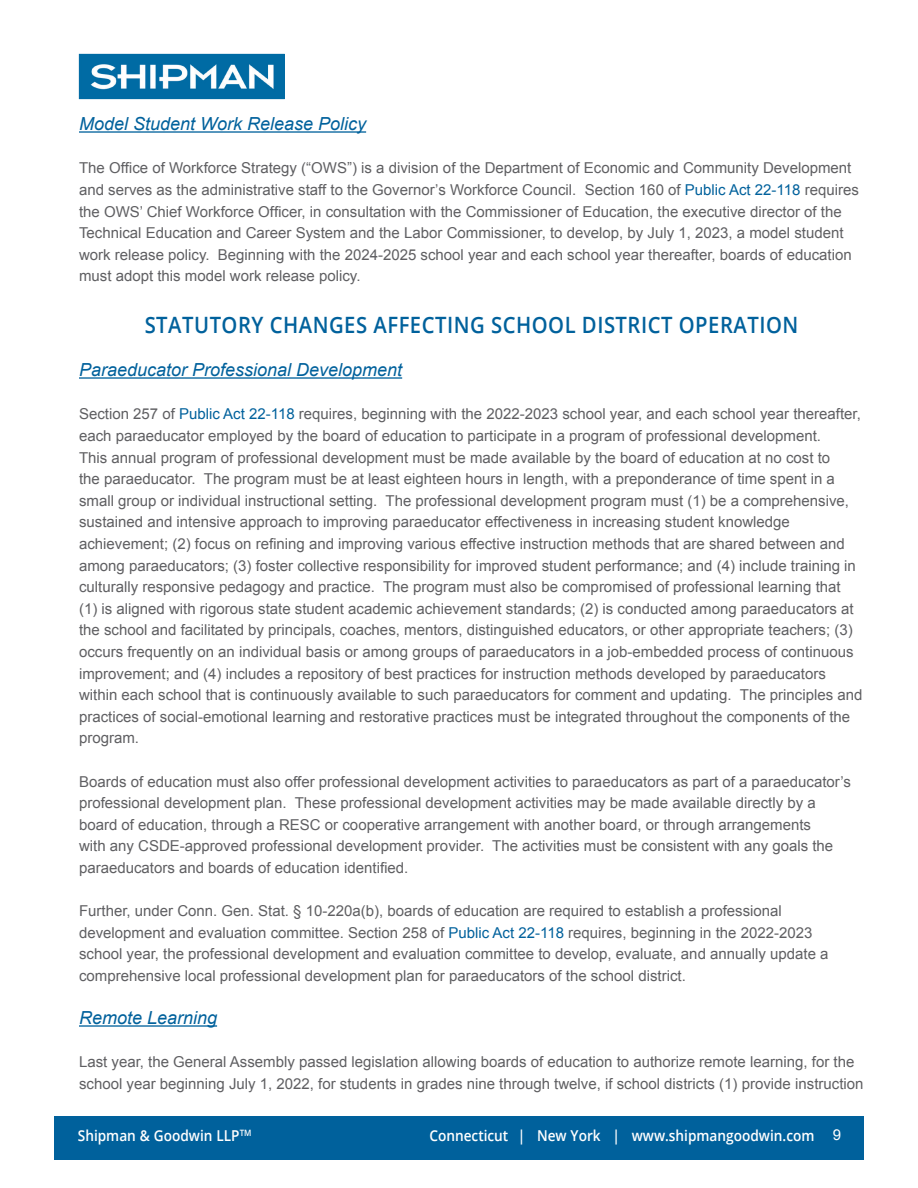
<style>
.page{position:relative;width:918px;height:1188px;background:#fff}
.page>*{position:absolute;margin:0;border:0;box-sizing:border-box;transform-origin:0 0}
.t1{font:600 22.5px "Open Sans";letter-spacing:.025em;color:#00619c;scale:.9 1}
.t2{font:italic 18px "Arial";color:#00619c}
.t3{font:15px/21.6px "Arial";color:#5f5f62}
.t4{font:600 15px "Open Sans";color:#fff;scale:.91 1}
.t5{font:15px "Arial";color:#fff}
.t6{font:600 8.7px "Open Sans";color:#fff;scale:.91 1}
.s1{color:#00619c}
</style>
<div class="page">
<hr style="left:79px;top:131px;width:287px;height:2px;background:#00619c">
<hr style="left:79px;top:377px;width:323px;height:2px;background:#00619c">
<hr style="left:79px;top:1025px;width:138px;height:2px;background:#00619c">
<img style="left:81px;top:56px;width:202px;height:41px">
<div style="left:79px;top:54px;width:206px;height:45px;border:1px solid #006ba4"></div>
<div style="left:54px;top:1116px;width:810px;height:44px;background:#00619c"></div>
<p class="t2" style="left:79px;top:112px;width:289px">Model Student Work Release Policy</p>
<p class="t3" style="left:79px;top:157px;width:774px">The Office of Workforce Strategy (“OWS”) is a division of the Department of Economic and Community Development</p>
<p class="t3" style="left:79px;top:179px;width:781px">and serves as the administrative staff to the Governor’s Workforce Council. Section 160 of <span class="s1">Public Act 22-118</span> requires</p>
<p class="t3" style="left:79px;top:201px;width:764px">the OWS’ Chief Workforce Officer, in consultation with the Commissioner of Education, the executive director of the</p>
<p class="t3" style="left:79px;top:222px;width:766px">Technical Education and Career System and the Labor Commissioner, to develop, by July 1, 2023, a model student</p>
<p class="t3" style="left:79px;top:244px;width:774px">work release policy. Beginning with the 2024-2025 school year and each school year thereafter, boards of education</p>
<p class="t3" style="left:79px;top:265px;width:283px">must adopt this model work release policy.</p>
<h3 class="t1" style="left:145px;top:309px;width:728px">STATUTORY CHANGES AFFECTING SCHOOL DISTRICT OPERATION</h3>
<p class="t2" style="left:79px;top:358px;width:325px">Paraeducator Professional Development</p>
<p class="t3" style="left:79px;top:403px;width:783px">Section 257 of <span class="s1">Public Act 22-118</span> requires, beginning with the 2022-2023 school year, and each school year thereafter, each paraeducator employed by the board of education to participate in a program of professional development.<br>This annual program of professional development must be made available by the board of education at no cost to<br>the paraeducator. The program must be at least eighteen hours in length, with a preponderance of time spent in a small group or individual instructional setting. The professional development program must (1) be a comprehensive, sustained and intensive approach to improving paraeducator effectiveness in increasing student knowledge</p>
<p class="t3" style="left:79px;top:533px;width:767px">achievement; (2) focus on refining and improving various effective instruction methods that are shared between and</p>
<p class="t3" style="left:79px;top:555px;width:778px">among paraeducators; (3) foster collective responsibility for improved student performance; and (4) include training in culturally responsive pedagogy and practice. The program must also be compromised of professional learning that</p>
<p class="t3" style="left:79px;top:598px;width:785px">(1) is aligned with rigorous state student academic achievement standards; (2) is conducted among paraeducators at the school and facilitated by principals, coaches, mentors, distinguished educators, or other appropriate teachers; (3) occurs frequently on an individual basis or among groups of paraeducators in a job-embedded process of continuous improvement; and (4) includes a repository of best practices for instruction methods developed by paraeducators within each school that is continuously available to such paraeducators for comment and updating. The principles and practices of social-emotional learning and restorative practices must be integrated throughout the components of the program.</p>
<p class="t3" style="left:79px;top:771px;width:774px">Boards of education must also offer professional development activities to paraeducators as part of a paraeducator’s</p>
<p class="t3" style="left:79px;top:792px;width:756px">professional development plan. These professional development activities may be made available directly by a board of education, through a RESC or cooperative arrangement with another board, or through arrangements with any CSDE-approved professional development provider. The activities must be consistent with any goals the</p>
<p class="t3" style="left:79px;top:857px;width:331px">paraeducators and boards of education identified.</p>
<p class="t3" style="left:79px;top:900px;width:751px">Further, under Conn. Gen. Stat. § 10-220a(b), boards of education are required to establish a professional development and evaluation committee. Section 258 of <span class="s1">Public Act 22-118</span> requires, beginning in the 2022-2023 school year, the professional development and evaluation committee to develop, evaluate, and annually update a comprehensive local professional development plan for paraeducators of the school district.</p>
<p class="t2" style="left:79px;top:1006px;width:140px">Remote Learning</p>
<p class="t3" style="left:79px;top:1051px;width:786px">Last year, the General Assembly passed legislation allowing boards of education to authorize remote learning, for the school year beginning July 1, 2022, for students in grades nine through twelve, if school districts (1) provide instruction</p>
<p class="t4" style="left:78px;top:1125px;width:179px">Shipman &amp; Goodwin LLP</p>
<p class="t5" style="left:833px;top:1125px;width:10px">9</p>
<p class="t6" style="left:240px;top:1127px;width:15px">TM</p>
<p class="t4" style="left:429px;top:1125px;width:425px">Connecticut | New York | www.shipmangoodwin.com</p>
</div>
